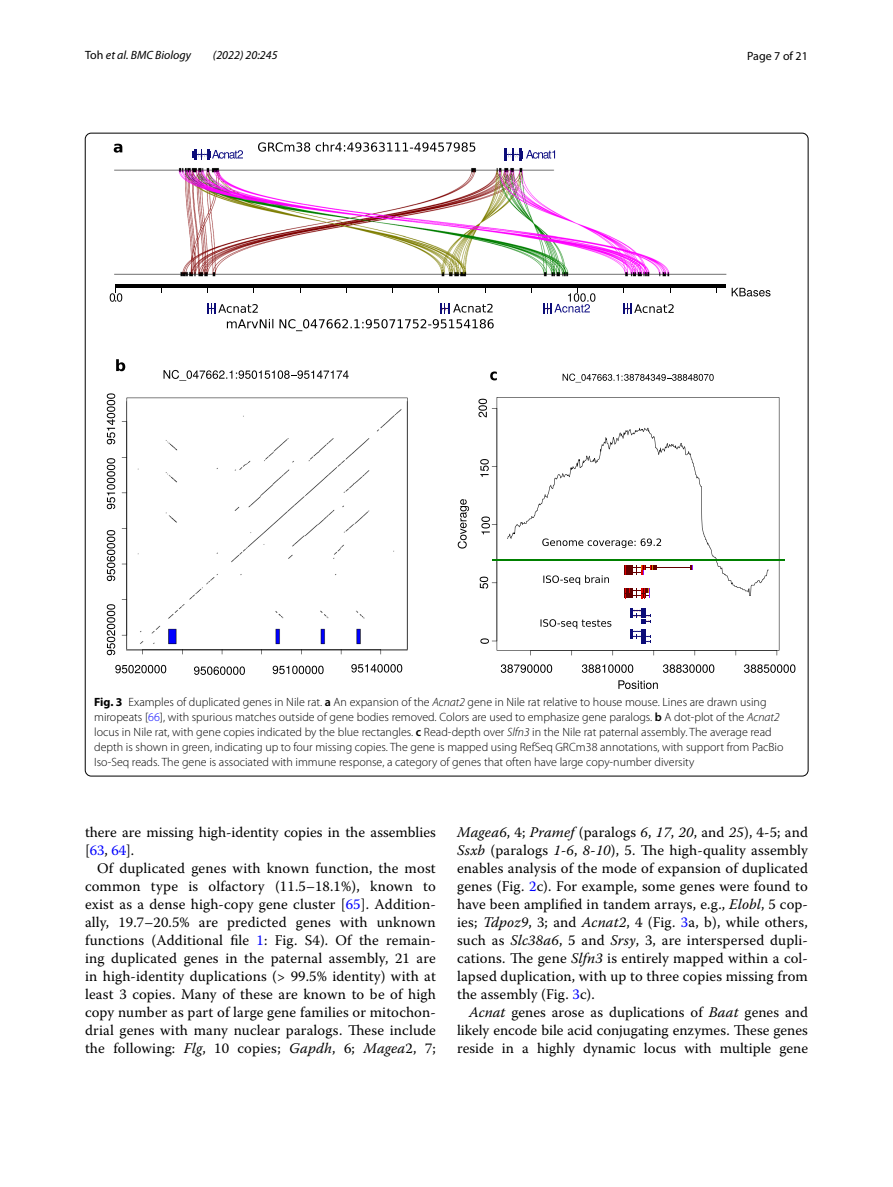
<style>
.page{position:relative;width:893px;height:1187px;background:#fff}
.page>*{position:absolute;margin:0;border:0;box-sizing:border-box;transform-origin:0 0}
.t1{font:14.7px/18px "Warnock Pro";letter-spacing:.005em;color:#000;text-align:justify}
.t2{font:300 12px/15px "Myriad Pro";color:#000}
.t3{font:italic 12px "Myriad Pro";color:#000}
.t4{font:12px "Myriad Pro";color:#000}
.s1{font-style:normal}
.s2{font-weight:700}
.s3{font-weight:600}
.s4{font-style:italic}
.s5{color:#00f}
</style>
<div class="page">
<img style="left:106px;top:143px;width:690px;height:547px">
<hr style="left:115px;top:284px;width:611px;height:4px;background:#000">
<svg style="left:110px;top:286px;width:12px;height:16px"></svg>
<svg style="left:543px;top:288px;width:52px;height:26px"></svg>
<svg style="left:193px;top:150px;width:50px;height:10px"></svg>
<svg style="left:504px;top:149px;width:51px;height:12px"></svg>
<svg style="left:563px;top:373px;width:151px;height:9px"></svg>
<svg style="left:530px;top:650px;width:248px;height:5px"></svg>
<svg style="left:501px;top:664px;width:51px;height:8px"></svg>
<svg style="left:497px;top:397px;width:282px;height:253px"></svg>
<svg style="left:618px;top:680px;width:40px;height:9px"></svg>
<svg style="left:458px;top:499px;width:11px;height:49px"></svg>
<svg style="left:478px;top:398px;width:20px;height:245px"></svg>
<svg style="left:582px;top:664px;width:213px;height:8px"></svg>
<hr style="left:657px;top:567px;width:33px;height:1px;background:#640000">
<svg style="left:690px;top:565px;width:3px;height:5px"></svg>
<svg style="left:624px;top:565px;width:33px;height:10px"></svg>
<div style="left:624px;top:588px;width:8px;height:5px;background:#640000"></div>
<div style="left:624px;top:593px;width:8px;height:5px;background:#640000"></div>
<svg style="left:625px;top:588px;width:25px;height:10px"></svg>
<svg style="left:630px;top:608px;width:21px;height:35px"></svg>
<svg style="left:114px;top:144px;width:8px;height:9px"></svg>
<svg style="left:116px;top:359px;width:9px;height:12px"></svg>
<svg style="left:490px;top:371px;width:7px;height:9px"></svg>
<hr style="left:492px;top:559px;width:293px;height:1px;background:#008000">
<svg style="left:542px;top:538px;width:119px;height:10px"></svg>
<svg style="left:543px;top:575px;width:66px;height:10px"></svg>
<svg style="left:540px;top:619px;width:71px;height:9px"></svg>
<svg style="left:142px;top:649px;width:240px;height:5px"></svg>
<svg style="left:115px;top:664px;width:51px;height:9px"></svg>
<svg style="left:122px;top:421px;width:5px;height:215px"></svg>
<svg style="left:107px;top:393px;width:8px;height:51px"></svg>
<svg style="left:127px;top:397px;width:281px;height:252px"></svg>
<svg style="left:164px;top:370px;width:185px;height:11px"></svg>
<svg style="left:107px;top:458px;width:8px;height:197px"></svg>
<svg style="left:194px;top:666px;width:51px;height:9px"></svg>
<svg style="left:351px;top:664px;width:51px;height:8px"></svg>
<svg style="left:273px;top:665px;width:51px;height:9px"></svg>
<svg style="left:258px;top:142px;width:217px;height:10px"></svg>
<svg style="left:207px;top:304px;width:287px;height:27px"></svg>
<svg style="left:623px;top:304px;width:51px;height:10px"></svg>
<svg style="left:732px;top:288px;width:38px;height:8px"></svg>
<p class="t3" style="left:85px;top:48px;width:108px"><span class="s1">Toh</span> et al. BMC Biology</p>
<p class="t3" style="left:213px;top:48px;width:66px">(2022) 20:245</p>
<p class="t4" style="left:747px;top:48px;width:62px">Page 7 of 21</p>
<p class="t2" style="left:94px;top:694px;width:691px"><span class="s2">Fig. 3</span> Examples of duplicated genes in Nile rat. <span class="s3">a</span> An expansion of the <span class="s4">Acnat2</span> gene in Nile rat relative to house mouse. Lines are drawn using miropeats [<span class="s5">66</span>], with spurious matches outside of gene bodies removed. Colors are used to emphasize gene paralogs. <span class="s3">b</span> A dot-plot of the <span class="s4">Acnat2 </span>locus in Nile rat, with gene copies indicated by the blue rectangles. <span class="s3">c</span> Read-depth over <span class="s4">Slfn3</span> in the Nile rat paternal assembly. The average read depth is shown in green, indicating up to four missing copies. The gene is mapped using RefSeq GRCm38 annotations, with support from PacBio Iso-Seq reads. The gene is associated with immune response, a category of genes that often have large copy-number diversity</p>
<p class="t1" style="left:85px;top:822px;width:352px">there are missing high-identity copies in the assemblies [<span class="s5">63</span>, <span class="s5">64</span>].</p>
<p class="t1" style="left:85px;top:858px;width:352px;text-indent:12px">Of duplicated genes with known function, the most common type is olfactory (11.5–18.1%), known to exist as a dense high-copy gene cluster [<span class="s5">65</span>]. Addition&shy;ally, 19.7–20.5% are predicted genes with unknown functions (Additional file <span class="s5">1</span>: Fig. S4). Of the remain&shy;ing duplicated genes in the paternal assembly, 21 are in high-identity duplications (&gt; 99.5% identity) with at least 3 copies. Many of these are known to be of high copy number as part of large gene families or mitochon&shy;drial genes with many nuclear paralogs. These include the following: <span class="s4">Flg</span>, 10 copies; <span class="s4">Gapdh</span>, 6; <span class="s4">Magea</span>2, 7;</p>
<p class="t1" style="left:457px;top:822px;width:352px"><span class="s4">Magea6</span>, 4; <span class="s4">Pramef</span> (paralogs <span class="s4">6</span>, <span class="s4">17</span>, <span class="s4">20</span>, and <span class="s4">25</span>), 4-5; and <span class="s4">Ssxb</span> (paralogs <span class="s4">1-6</span>, <span class="s4">8-10</span>), 5. The high-quality assembly enables analysis of the mode of expansion of duplicated genes (Fig. <span class="s5">2</span>c). For example, some genes were found to have been amplified in tandem arrays, e.g., <span class="s4">Elobl</span>, 5 cop&shy;ies; <span class="s4">Tdpoz9</span>, 3; and <span class="s4">Acnat2</span>, 4 (Fig. <span class="s5">3</span>a, b), while others, such as <span class="s4">Slc38a6</span>, 5 and <span class="s4">Srsy</span>, 3, are interspersed dupli&shy;cations. The gene <span class="s4">Slfn3</span> is entirely mapped within a col&shy;lapsed duplication, with up to three copies missing from the assembly (Fig. <span class="s5">3</span>c).</p>
<p class="t1" style="left:457px;top:1002px;width:352px;text-indent:12px"><span class="s4">Acnat</span> genes arose as duplications of <span class="s4">Baat</span> genes and likely encode bile acid conjugating enzymes. These genes reside in a highly dynamic locus with multiple gene</p>
</div>
